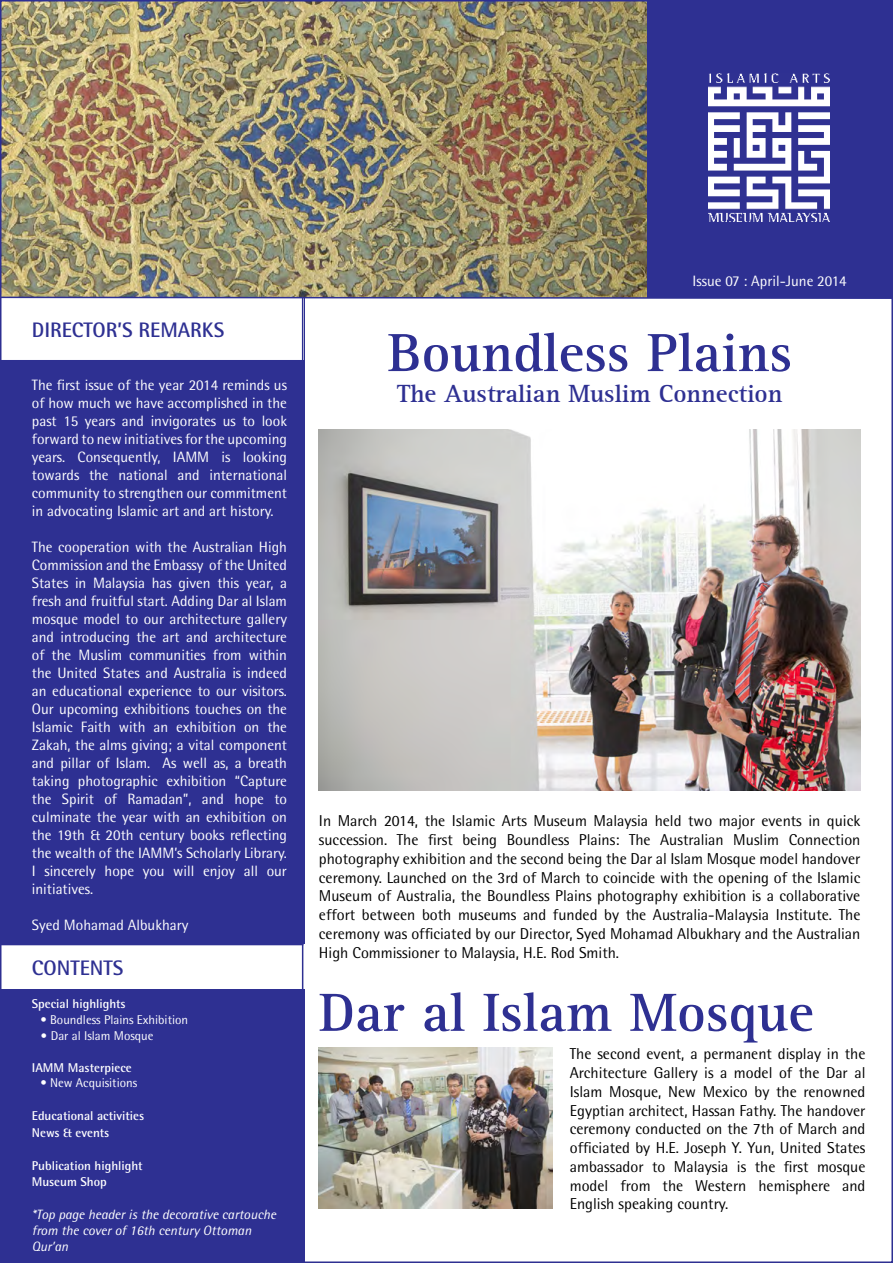
<style>
.page{position:relative;width:893px;height:1263px;background:#fff}
.page>*{position:absolute;margin:0;border:0;box-sizing:border-box;transform-origin:0 0}
.t1{font:700 55.5px "Rotis Serif";color:#2e3092}
.t2{font:700 25.5px "Rotis Serif";color:#2e3092}
.t3{font:700 21px "Rotis Semi Sans";color:#2e3092}
.t4{font:15.75px/18.8px "Rotis Semi Sans";color:#000;text-align:justify}
.t5{font:15px/18px "Rotis Semi Sans";color:#fff;text-align:justify}
.t6{font:italic 13.5px/16.2px "Rotis Semi Sans";color:#fff}
.t7{font:700 12.75px/16.5px "Rotis Semi Sans";color:#fff}
.t8{font:12.75px "Rotis Semi Sans";color:#fff}
.s1{font-weight:700}
</style>
<div class="page">
<div style="left:0;top:298px;width:304px;height:965px;background:#2e3092"></div>
<div style="left:646px;top:0;width:247px;height:298px;background:#2e3092"></div>
<img style="left:709px;top:74px;width:120px;height:147px">
<div style="left:1px;top:298px;width:302px;height:62px;background:#fff"></div>
<img style="left:3px;top:3px;width:643px;height:293px">
<div style="left:0;top:944px;width:304px;height:45px;background:#fff"></div>
<hr style="left:0;top:944px;width:303px;height:1px;background:#2e3092">
<hr style="left:302px;top:298px;width:1px;height:722px;background:#2e3092">
<svg style="left:3px;top:296px;width:887px;height:4px"></svg>
<img style="left:319px;top:429px;width:541px;height:361px">
<img style="left:319px;top:1047px;width:234px;height:162px">
<h3 class="t3" style="left:32px;top:317px;width:194px">DIRECTOR’S REMARKS</h3>
<p class="t5" style="left:32px;top:376px;width:257px">The first issue of the year 2014 reminds us of how much we have accomplished in the past 15 years and invigorates us to look forward to new initiatives for the upcoming years. Consequently, IAMM is looking towards the national and international community to strengthen our commitment in advocating Islamic art and art history.</p>
<p class="t5" style="left:32px;top:538px;width:257px">The cooperation with the Australian High Commission and the Embassy of the United States in Malaysia has given this year, a fresh and fruitful start. Adding Dar al Islam mosque model to our architecture gallery and introducing the art and architecture of the Muslim communities from within the United States and Australia is indeed an educational experience to our visitors.<br>Our upcoming exhibitions touches on the Islamic Faith with an exhibition on the Zakah, the alms giving; a vital component and pillar of Islam. As well as, a breath taking photographic exhibition “Capture the Spirit of Ramadan”, and hope to culminate the year with an exhibition on the 19th &amp; 20th century books reflecting the wealth of the IAMM’s Scholarly Library.<br>I sincerely hope you will enjoy all our initiatives.</p>
<p class="t5" style="left:32px;top:916px;width:158px">Syed Mohamad Albukhary</p>
<h3 class="t3" style="left:32px;top:955px;width:93px">CONTENTS</h3>
<p class="t7" style="left:32px;top:995px;width:95px">Special highlights</p>
<p class="t8" style="left:40px;top:1012px;width:149px">• Boundless Plains Exhibition</p>
<p class="t8" style="left:40px;top:1028px;width:115px"><span class="s1">•</span> Dar al Islam Mosque</p>
<p class="t7" style="left:32px;top:1059px;width:101px">IAMM Masterpiece</p>
<p class="t8" style="left:40px;top:1075px;width:98px">• New Acquisitions</p>
<p class="t7" style="left:32px;top:1107px;width:114px">Educational activities<br>News &amp; events</p>
<p class="t7" style="left:32px;top:1157px;width:112px">Publication highlight<br>Museum Shop</p>
<p class="t6" style="left:32px;top:1206px;width:246px">*Top page header is the decorative cartouche from the cover of 16th century Ottoman<br>Qur’an</p>
<p class="t5" style="left:692px;top:272px;width:156px">Issue 07 : April-June 2014</p>
<h1 class="t1" style="left:388px;top:320px;width:406px">Boundless Plains</h1>
<h2 class="t2" style="left:397px;top:378px;width:387px">The Australian Muslim Connection</h2>
<p class="t4" style="left:319px;top:811px;width:543px">In March 2014, the Islamic Arts Museum Malaysia held two major events in quick succession. The first being Boundless Plains: The Australian Muslim Connection photography exhibition and the second being the Dar al Islam Mosque model handover ceremony. Launched on the 3rd of March to coincide with the opening of the Islamic Museum of Australia, the Boundless Plains photography exhibition is a collaborative effort between both museums and funded by the Australia-Malaysia Institute. The ceremony was officiated by our Director, Syed Mohamad Albukhary and the Australian High Commissioner to Malaysia, H.E. Rod Smith.</p>
<h1 class="t1" style="left:319px;top:980px;width:496px">Dar al Islam Mosque</h1>
<p class="t4" style="left:570px;top:1044px;width:297px">The second event, a permanent display in the Architecture Gallery is a model of the Dar al Islam Mosque, New Mexico by the renowned Egyptian architect, Hassan Fathy. The handover ceremony conducted on the 7th of March and officiated by H.E. Joseph Y. Yun, United States ambassador to Malaysia is the first mosque model from the Western hemisphere and English speaking country.</p>
</div>
